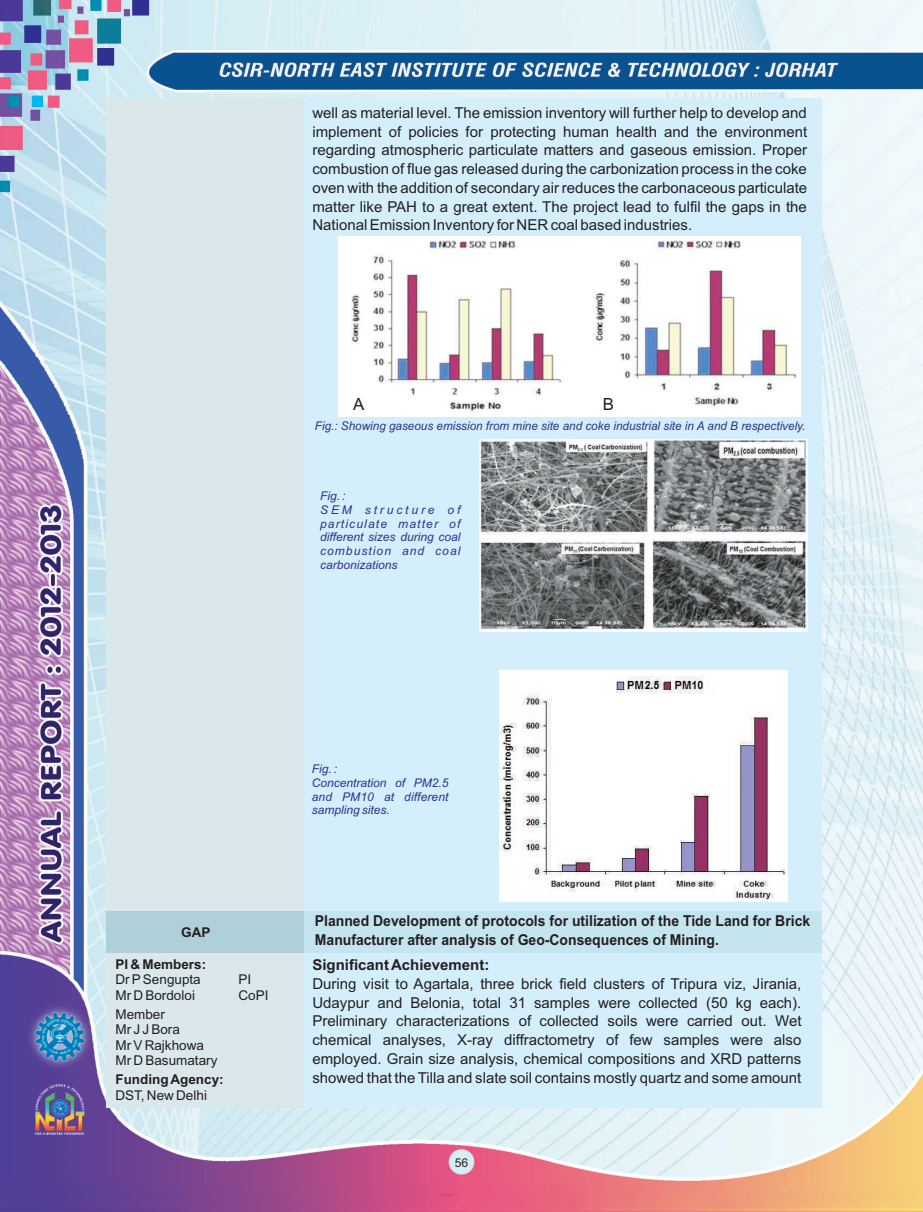
<style>
.page{position:relative;width:923px;height:1212px;background:#fff}
.page>*{position:absolute;margin:0;border:0;box-sizing:border-box;transform-origin:0 0}
.t1{font:16.8px "Arial";color:#231f20}
.t2{font:15px/18.8px "Arial";color:#231f20;text-align:justify}
.t3{font:700 15px/18.8px "Arial";color:#231f20;scale:.93 1}
.t4{font:700 15px "Arial";color:#231f20}
.t5{font:13.5px/15.5px "Arial";color:#231f20}
.t6{font:700 13.5px "Arial";color:#231f20}
.t7{font:12.15px "Arial";color:#231f20}
.t8{font:italic 12px/13.8px "Arial";color:#2e3092}
.t9{font:italic 12px/13.8px "Arial";letter-spacing:.09em;color:#2e3092}
</style>
<div class="page">
<img style="left:0;top:0;width:923px;height:1212px">
<div style="left:107px;top:98px;width:197px;height:1009px;background:#dae8ec"></div>
<div style="left:304px;top:98px;width:518px;height:1009px;background:#d4effb"></div>
<img style="left:338px;top:236px;width:462px;height:180px">
<div style="left:304px;top:911px;width:517px;height:41px;background:#c4e4ef"></div>
<div style="left:107px;top:911px;width:197px;height:41px;background:#afd0d9"></div>
<img style="left:480px;top:439px;width:327px;height:192px">
<img style="left:499px;top:670px;width:288px;height:231px">
<p class="t2" style="left:312px;top:105px;width:496px">well as material level. The emission inventory will further help to develop and implement of policies for protecting human health and the environment regarding atmospheric particulate matters and gaseous emission. Proper combustion of flue gas released during the carbonization process in the coke oven with the addition of secondary air reduces the carbonaceous particulate matter like PAH to a great extent. The project lead to fulfil the gaps in the National Emission Inventory for NER coal based industries.</p>
<p class="t1" style="left:353px;top:398px;width:13px">A</p>
<p class="t1" style="left:603px;top:398px;width:13px">B</p>
<p class="t8" style="left:315px;top:420px;width:492px">Fig.: Showing gaseous emission from mine site and coke industrial site in A and B respectively.</p>
<p class="t9" style="left:320px;top:490px;width:142px">Fig. :<br>SEM structure of particulate matter of different sizes during coal combustion and coal carbonizations</p>
<p class="t6" style="left:181px;top:927px;width:31px">GAP</p>
<p class="t6" style="left:115px;top:959px;width:92px">PI &amp; Members:</p>
<p class="t5" style="left:115px;top:973px;width:87px">Dr PSengupta</p>
<p class="t5" style="left:238px;top:973px;width:14px">PI</p>
<p class="t5" style="left:115px;top:988px;width:81px">Mr D Bordoloi</p>
<p class="t5" style="left:238px;top:988px;width:32px">CoPI</p>
<p class="t5" style="left:115px;top:1007px;width:104px">Member<br>Mr J J Bora<br>Mr V Rajkhowa<br>Mr D Basumatary</p>
<p class="t6" style="left:115px;top:1074px;width:110px">Funding Agency:</p>
<p class="t5" style="left:115px;top:1088px;width:93px">DST, New Delhi</p>
<p class="t8" style="left:312px;top:763px;width:138px">Fig. :<br>Concentration of PM2.5 and PM10 at different sampling sites.</p>
<p class="t3" style="left:315px;top:913px;width:534px">Planned Development of protocols for utilization of the Tide Land for Brick<br>Manufacturer after analysis of Geo-Consequences of Mining.</p>
<p class="t4" style="left:312px;top:959px;width:178px">Significant Achievement:</p>
<p class="t2" style="left:312px;top:975px;width:490px">During visit to Agartala, three brick field clusters of Tripura viz, Jirania, Udaypur and Belonia, total 31 samples were collected (50 kg each).<br>Preliminary characterizations of collected soils were carried out. Wet chemical analyses, X-ray diffractometry of few samples were also employed. Grain size analysis, chemical compositions and XRD patterns showed that the Tilla and slate soil contains mostly quartz and some amount</p>
<p class="t7" style="left:455px;top:1158px;width:15px">56</p>
</div>
